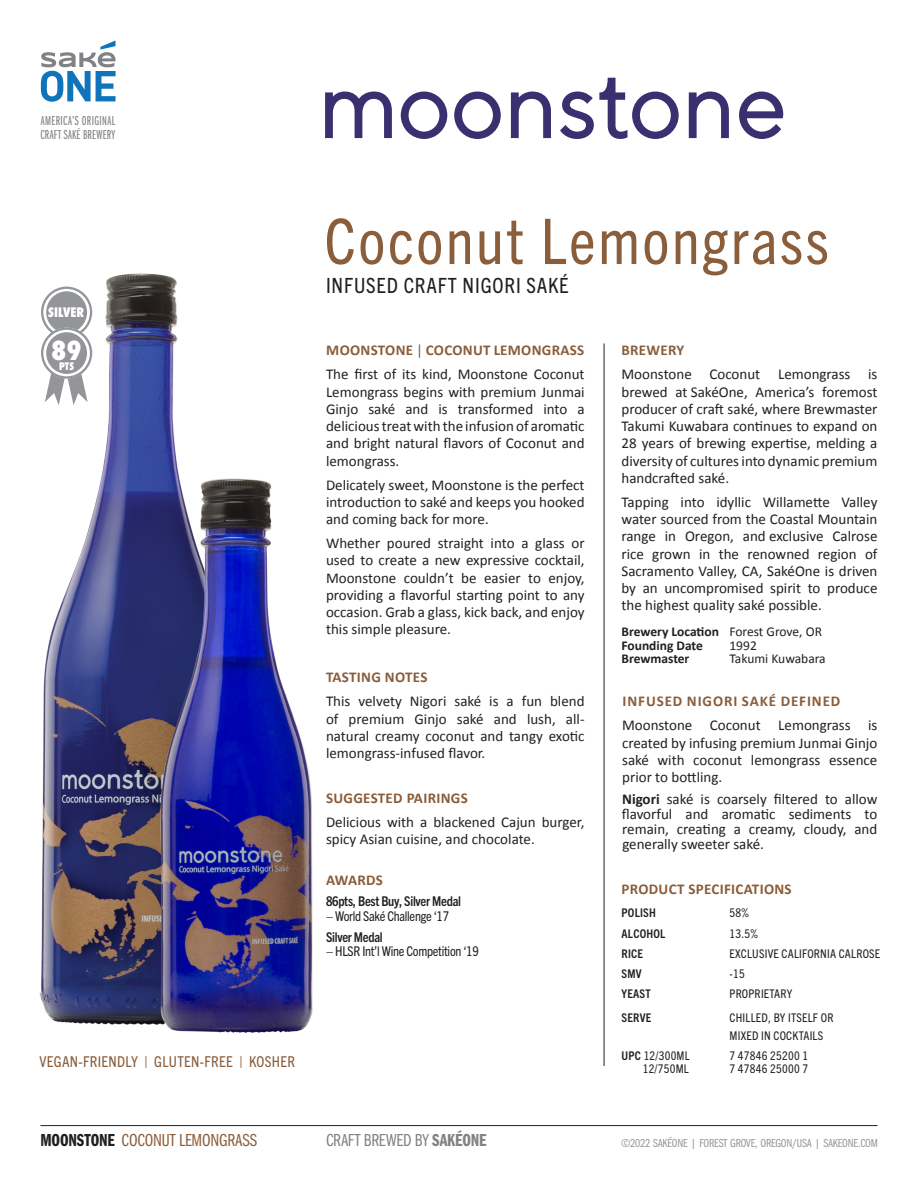
<style>
.page{position:relative;width:918px;height:1188px;background:#fff}
.page>*{position:absolute;margin:0;border:0;box-sizing:border-box;transform-origin:0 0}
.t1{font:condensed 63px "Trade Gothic Next LT Pro";letter-spacing:.04em;color:#8a5d3b}
.t2{font:800 condensed 25.5px "Futura";color:#fff}
.t3{font:condensed 21px "Trade Gothic Next LT Pro";letter-spacing:.04em;color:#231f20}
.t4{font:18px "Franklin Gothic URW Com Boo";letter-spacing:-.01em;color:#8a5d3b}
.t5{font:18px "Franklin Gothic URW Com Boo";letter-spacing:-.005em;color:#808285}
.t6{font:15px/17.2px "Calibri";color:#231f20;text-align:justify}
.t7{font:700 15px "Calibri";letter-spacing:.02em;color:#8a5d3b}
.t8{font:condensed 15px "Trade Gothic Next LT Pro";letter-spacing:.02em;color:#8a5d3b}
.t9{font:700 15px "Calibri";letter-spacing:.06em;color:#8a5d3b}
.t10{font:700 13.5px/13.5px "Calibri";color:#231f20}
.t11{font:condensed 13.5px "Trade Gothic Next LT Pro";letter-spacing:-.02em;color:#231f20}
.t12{font:700 condensed 13.5px "Trade Gothic Next LT Pro";letter-spacing:-.02em;color:#231f20}
.t13{font:13.5px "Franklin Gothic URW Ext Com D Boo";letter-spacing:.03em;color:#808285}
.t14{font:13.5px "Calibri";color:#231f20}
.t15{font:800 condensed 12.75px "Futura";color:#fff}
.t16{font:condensed 12px "Trade Gothic Next LT Pro";letter-spacing:.02em;color:#231f20}
.t17{font:12px "Franklin Gothic URW Com Boo";letter-spacing:-.01em;color:#939598}
.t18{font:700 condensed 12px "Trade Gothic Next LT Pro";letter-spacing:.02em;color:#231f20}
.t19{font:800 condensed 10.2px "Futura";color:#fff}
.s1{font-weight:400}
.s2{font-weight:700}
.s3{font-family:"Franklin Gothic URW Com Dem";color:#231f20}
.s4{font-family:"Franklin Gothic URW Com Dem"}
</style>
<div class="page">
<hr style="left:604px;top:343px;width:1px;height:723px;background:#231f20">
<hr style="left:40px;top:1125px;width:838px;height:1px;background:#231f20">
<svg style="left:325px;top:92px;width:67px;height:46px"></svg>
<svg style="left:401px;top:92px;width:46px;height:47px"></svg>
<svg style="left:454px;top:92px;width:47px;height:47px"></svg>
<svg style="left:511px;top:92px;width:40px;height:46px"></svg>
<svg style="left:560px;top:78px;width:119px;height:61px"></svg>
<svg style="left:689px;top:92px;width:40px;height:46px"></svg>
<svg style="left:739px;top:92px;width:44px;height:47px"></svg>
<svg style="left:41px;top:40px;width:75px;height:62px"></svg>
<img style="left:39px;top:273px;width:141px;height:752px">
<img style="left:160px;top:478px;width:153px;height:555px">
<div style="left:41px;top:287px;width:51px;height:51px;border:2px solid #939598;border-radius:50%"></div>
<svg style="left:45px;top:289px;width:43px;height:116px"></svg>
<div style="left:44px;top:330px;width:45px;height:46px;background:#939598;border-radius:50%"></div>
<div style="left:42px;top:328px;width:50px;height:51px;border:5px solid #fff;border-radius:50%"></div>
<div style="left:41px;top:327px;width:51px;height:52px;border:2px solid #939598;border-radius:50%"></div>
<p class="t13" style="left:41px;top:114px;width:76px">AMERICA’S ORIGINAL</p>
<p class="t13" style="left:40px;top:127px;width:76px">CRAFT SAKÉ BREWERY</p>
<p class="t15" style="left:48px;top:304px;width:37px">SILVER</p>
<p class="t2" style="left:51px;top:333px;width:32px">89</p>
<p class="t19" style="left:59px;top:360px;width:17px">PTS</p>
<p class="t8" style="left:40px;top:1051px;width:257px">VEGAN-FRIENDLY | GLUTEN-FREE | KOSHER</p>
<p class="t1" style="left:325px;top:198px;width:506px">Coconut Lemongrass</p>
<p class="t3" style="left:326px;top:271px;width:244px">INFUSED CRAFT NIGORI SAKÉ</p>
<p class="t7" style="left:326px;top:341px;width:260px">MOONSTONE <span class="s1">|</span> COCONUT LEMONGRASS</p>
<p class="t6" style="left:326px;top:365px;width:260px">The first of its kind, Moonstone Coconut Lemongrass begins with premium Junmai Ginjo saké and is transformed into a delicious treat with the infusion of aromatic and bright natural flavors of Coconut and lemongrass.</p>
<p class="t6" style="left:326px;top:476px;width:260px">Delicately sweet, Moonstone is the perfect introduction to saké and keeps you hooked and coming back for more.</p>
<p class="t6" style="left:326px;top:534px;width:260px">Whether poured straight into a glass or used to create a new expressive cocktail, Moonstone couldn’t be easier to enjoy, providing a flavorful starting point to any occasion. Grab a glass, kick back, and enjoy this simple pleasure.</p>
<p class="t7" style="left:326px;top:668px;width:103px">TASTING NOTES</p>
<p class="t6" style="left:326px;top:692px;width:260px">This velvety Nigori saké is a fun blend of premium Ginjo saké and lush, all&shy;natural creamy coconut and tangy exotic lemongrass-infused flavor.</p>
<p class="t7" style="left:326px;top:788px;width:143px">SUGGESTED PAIRINGS</p>
<p class="t6" style="left:326px;top:813px;width:260px">Delicious with a blackened Cajun burger, spicy Asian cuisine, and chocolate.</p>
<p class="t7" style="left:326px;top:870px;width:58px">AWARDS</p>
<p class="t12" style="left:326px;top:892px;width:137px">86pts, Best Buy, Silver Medal</p>
<p class="t11" style="left:326px;top:906px;width:125px">– World Saké Challenge ‘17</p>
<p class="t12" style="left:326px;top:928px;width:58px">Silver Medal</p>
<p class="t11" style="left:326px;top:942px;width:154px">– HLSR Int’l Wine Competition ‘19</p>
<p class="t7" style="left:621px;top:341px;width:64px">BREWERY</p>
<p class="t6" style="left:621px;top:365px;width:258px">Moonstone Coconut Lemongrass is brewed at SakéOne, America’s foremost producer of craft saké, where Brewmaster Takumi Kuwabara continues to expand on 28 years of brewing expertise, melding a diversity of cultures into dynamic premium handcrafted saké.</p>
<p class="t6" style="left:621px;top:493px;width:258px">Tapping into idyllic Willamette Valley water sourced from the Coastal Mountain range in Oregon, and exclusive Calrose rice grown in the renowned region of Sacramento Valley, CA, SakéOne is driven by an uncompromised spirit to produce the highest quality saké possible.</p>
<p class="t10" style="left:621px;top:625px;width:202px">Brewery Location <span class="s1">Forest Grove, OR<br></span>Founding Date</p>
<p class="t14" style="left:729px;top:636px;width:29px">1992</p>
<p class="t10" style="left:621px;top:652px;width:69px">Brewmaster</p>
<p class="t14" style="left:729px;top:649px;width:98px">Takumi Kuwabara</p>
<p class="t9" style="left:623px;top:692px;width:219px">INFUSED NIGORI SAKÉ DEFINED</p>
<p class="t6" style="left:622px;top:716px;width:257px">Moonstone Coconut Lemongrass is created by infusing premium Junmai Ginjo saké with coconut lemongrass essence prior to bottling.</p>
<p class="t6" style="left:622px;top:791px;width:257px;line-height:15px"><span class="s2">Nigori</span> saké is coarsely filtered to allow flavorful and aromatic sediments to remain, creating a creamy, cloudy, and generally sweeter saké.</p>
<p class="t7" style="left:622px;top:879px;width:172px">PRODUCT SPECIFICATIONS</p>
<p class="t18" style="left:622px;top:905px;width:36px">POLISH</p>
<p class="t16" style="left:730px;top:905px;width:21px">58%</p>
<p class="t18" style="left:622px;top:925px;width:45px">ALCOHOL</p>
<p class="t16" style="left:730px;top:925px;width:30px">13.5%</p>
<p class="t18" style="left:622px;top:945px;width:23px">RICE</p>
<p class="t16" style="left:730px;top:945px;width:152px">EXCLUSIVE CALIFORNIA CALROSE</p>
<p class="t18" style="left:622px;top:965px;width:22px">SMV</p>
<p class="t16" style="left:730px;top:965px;width:17px">-15</p>
<p class="t18" style="left:622px;top:986px;width:31px">YEAST</p>
<p class="t16" style="left:730px;top:986px;width:64px">PROPRIETARY</p>
<p class="t18" style="left:622px;top:1010px;width:31px">SERVE</p>
<p class="t16" style="left:730px;top:1010px;width:106px">CHILLED, BY ITSELF OR</p>
<p class="t16" style="left:730px;top:1027px;width:95px">MIXED IN COCKTAILS</p>
<p class="t16" style="left:622px;top:1047px;width:70px"><span class="s2">UPC</span> 12/300ML</p>
<p class="t16" style="left:730px;top:1047px;width:80px">7 47846 25200 1</p>
<p class="t16" style="left:643px;top:1061px;width:48px">12/750ML</p>
<p class="t16" style="left:730px;top:1061px;width:80px">7 47846 25000 7</p>
<p class="t4" style="left:40px;top:1128px;width:218px"><span class="s3">MOONSTONE</span> COCONUT LEMONGRASS</p>
<p class="t5" style="left:326px;top:1128px;width:162px">CRAFT BREWED BY <span class="s4">SAKÉONE</span></p>
<p class="t17" style="left:621px;top:1135px;width:258px">©2022 SAKÉONE | FOREST GROVE, OREGON/USA | SAKEONE.COM</p>
</div>
